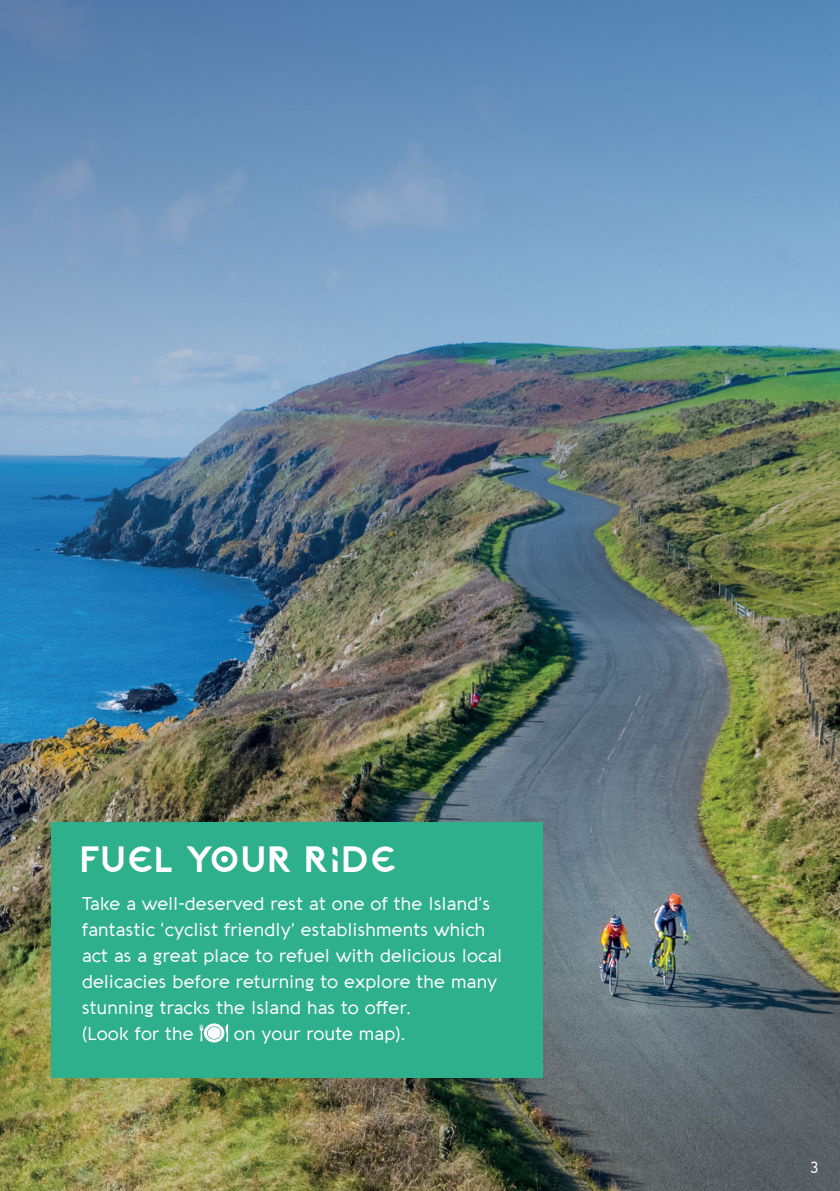
<style>
.page{position:relative;width:840px;height:1191px;background:#fff}
.page>*{position:absolute;margin:0;border:0;box-sizing:border-box;transform-origin:0 0}
.t1{font:32px "EXTRAORDINARYSTORY";color:#fff}
.t2{font:18px/26px "Aquawax";letter-spacing:.01em;color:#fff}
.t3{font:16px "Aquawax";color:#fff}
</style>
<div class="page">
<img style="left:0;top:0;width:839px;height:1191px">
<div style="left:51px;top:822px;width:491px;height:255px;background:#2fb08d"></div>
<svg style="left:199px;top:1023px;width:29px;height:19px"></svg>
<div style="left:207px;top:1027px;width:14px;height:12px;background:#fff;border-radius:50%"></div>
<h1 class="t1" style="left:82px;top:846px;width:45px">FUEL</h1>
<h1 class="t1" style="left:187px;top:846px;width:27px">YOUR</h1>
<h1 class="t1" style="left:306px;top:846px;width:24px">RIDE</h1>
<p class="t2" style="left:82px;top:891px;width:421px">Take a well-deserved rest at one of the Island’s fantastic ‘cyclist friendly’ establishments which act as a great place to refuel with delicious local delicacies before returning to explore the many stunning tracks the Island has to offer.<br>(Look for the</p>
<p class="t2" style="left:234px;top:1021px;width:172px">on your route map).</p>
<p class="t3" style="left:809px;top:1157px;width:10px">3</p>
</div>
